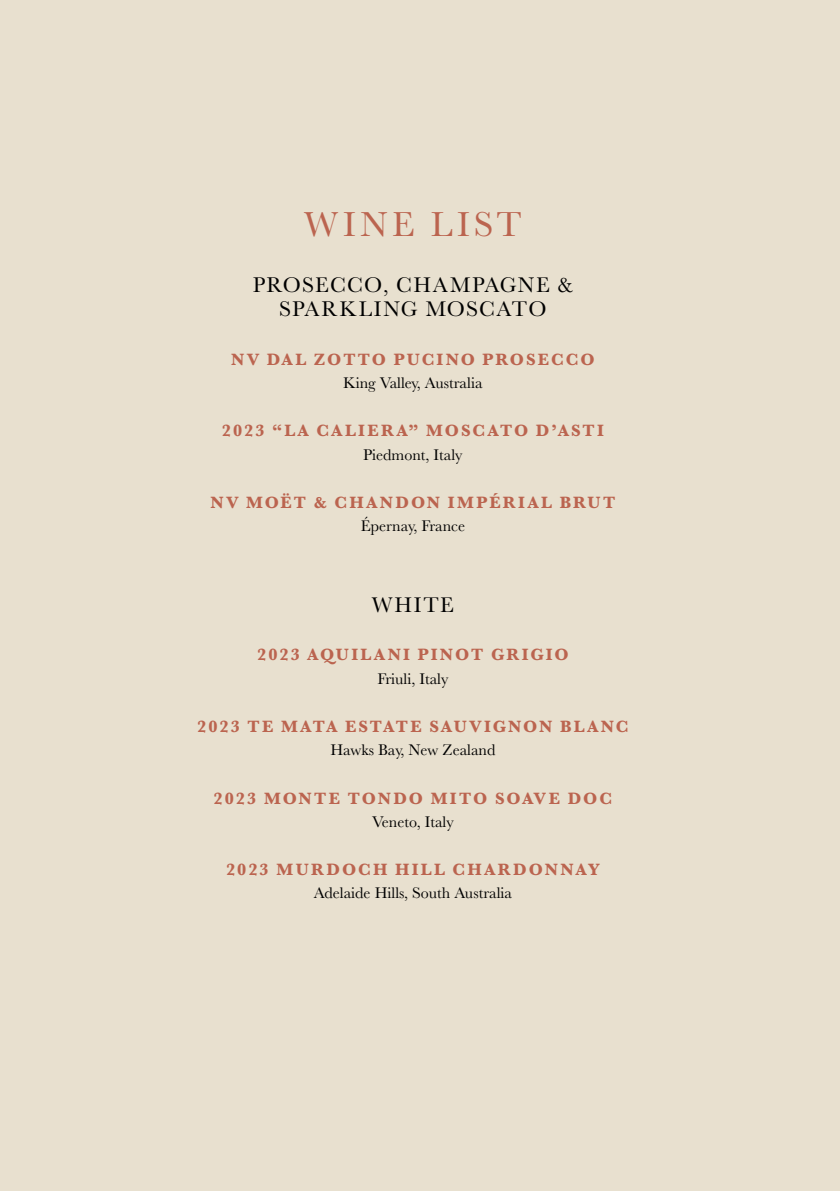
<style>
.page{position:relative;width:840px;height:1191px;background:#fff}
.page>*{position:absolute;margin:0;border:0;box-sizing:border-box;transform-origin:0 0}
.t1{font:36px "Baskerville";letter-spacing:.125em;color:#bb644f}
.t2{font:22px/24px "Baskerville";letter-spacing:.055em;color:#000;text-align:center}
.t3{font:700 17px "Baskerville";letter-spacing:.12em;color:#bb644f}
.t4{font:16px "Baskerville";color:#000}
</style>
<div class="page">
<div style="left:0;top:0;width:839px;height:1191px;background:#e8e0cf"></div>
<h1 class="t1" style="left:304px;top:201px;width:219px">WINE LIST</h1>
<p class="t2" style="left:253px;top:273px;width:321px">PROSECCO, CHAMPAGNE &amp;<br>SPARKLING MOSCATO</p>
<p class="t3" style="left:231px;top:347px;width:365px">NV DAL ZOTTO PUCINO PROSECCO</p>
<p class="t4" style="left:343px;top:372px;width:141px">King Valley, Australia</p>
<p class="t3" style="left:222px;top:419px;width:383px">2023 “LA CALIERA” MOSCATO D’ASTI</p>
<p class="t4" style="left:363px;top:444px;width:101px">Piedmont, Italy</p>
<p class="t3" style="left:210px;top:490px;width:406px">NV MOËT &amp; CHANDON IMPÉRIAL BRUT</p>
<p class="t4" style="left:360px;top:516px;width:106px">Épernay, France</p>
<p class="t2" style="left:371px;top:593px;width:84px">WHITE</p>
<p class="t3" style="left:257px;top:643px;width:313px">2023 AQUILANI PINOT GRIGIO</p>
<p class="t4" style="left:377px;top:668px;width:72px">Friuli, Italy</p>
<p class="t3" style="left:197px;top:714px;width:433px">2023 TE MATA ESTATE SAUVIGNON BLANC</p>
<p class="t4" style="left:330px;top:740px;width:166px">Hawks Bay, New Zealand</p>
<p class="t3" style="left:213px;top:786px;width:400px">2023 MONTE TONDO MITO SOAVE DOC</p>
<p class="t4" style="left:372px;top:811px;width:83px">Veneto, Italy</p>
<p class="t3" style="left:226px;top:857px;width:375px">2023 MURDOCH HILL CHARDONNAY</p>
<p class="t4" style="left:313px;top:883px;width:200px">Adelaide Hills, South Australia</p>
</div>
